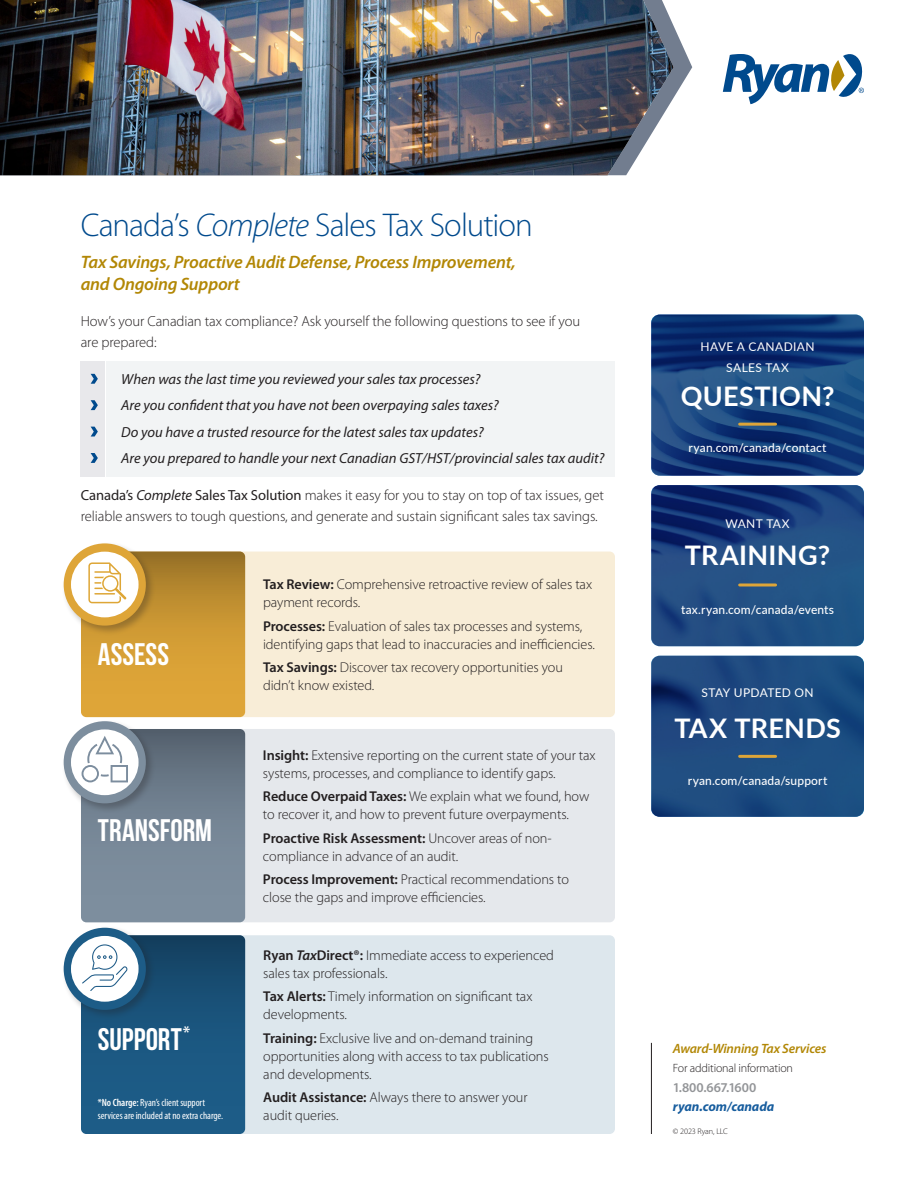
<style>
.page{position:relative;width:918px;height:1188px;background:#fff}
.page>*{position:absolute;margin:0;border:0;box-sizing:border-box;transform-origin:0 0}
.PB__Front_Cover_Head{font:300 33px "Myriad Pro";letter-spacing:-.03em;color:#004a8d}
.main_header{font:700 31.2px "Bebas Neue";color:#fff}
.Prac_Bro_body{font:700 27px "Lato";letter-spacing:.015em;color:#fff}
.PB__Body_Copy{font:italic 600 18px/21.6px "Myriad Pro";letter-spacing:-.01em;color:#b28705}
.Prac_Bro_body-2{font:300 14.7px/21px "Myriad Pro";letter-spacing:-.005em;color:#231f20}
.Prac_Bro_body-3{font:italic 14.7px "Myriad Pro";color:#231f20}
.Prac_Bro_body-4{font:300 14.25px/18px "Myriad Pro";letter-spacing:-.005em;color:#231f20}
.t1{font:italic 600 13.5px "Myriad Pro";letter-spacing:-.015em;color:#b28705}
.t2{font:italic 700 13.5px "Myriad Pro";letter-spacing:-.005em;color:#175d9e}
.t3{font:600 13.5px "Myriad Pro";letter-spacing:-.005em;color:#939598}
.Prac_Bro_body-5{font:500 12px "Lato";letter-spacing:.01em;color:#fff}
.Prac_Bro_body-6{font:12px/21px "Lato";letter-spacing:.03em;color:#fff;text-align:center}
.t4{font:300 12px "Myriad Pro";letter-spacing:-.015em;color:#231f20}
.Prac_Bro_body-7{font:condensed 10.5px/13.5px "Myriad Pro";letter-spacing:-.005em;color:#fff}
.t5{font:300 8.25px "Myriad Pro";letter-spacing:-.01em;color:#231f20}
.s1{font-style:italic}
.s2{font-weight:400}
.s3{font-weight:400;font-style:italic}
.s4{font-weight:600}
.s5{font-weight:600;font-style:italic}
</style>
<div class="page">
<img style="left:651px;top:315px;width:213px;height:502px">
<svg style="left:651px;top:315px;width:213px;height:161px;background:#153d79"></svg>
<div style="left:81px;top:935px;width:534px;height:199px;background:#dde7ed;border-radius:5px"></div>
<div style="left:81px;top:729px;width:534px;height:193px;background:#e5e8ec;border-radius:5px"></div>
<div style="left:81px;top:552px;width:534px;height:165px;background:#f8edd7;border-radius:5px"></div>
<div style="left:81px;top:361px;width:24px;height:116px;background:#e8e8eb"></div>
<div style="left:107px;top:361px;width:508px;height:116px;background:#f2f4f5"></div>
<svg style="left:91px;top:374px;width:7px;height:10px"></svg>
<svg style="left:91px;top:400px;width:7px;height:10px"></svg>
<svg style="left:91px;top:427px;width:7px;height:10px"></svg>
<svg style="left:91px;top:453px;width:7px;height:10px"></svg>
<svg style="left:674px;top:27px;width:18px;height:70px"></svg>
<svg style="left:723px;top:54px;width:141px;height:50px"></svg>
<img style="left:0;top:0;width:674px;height:175px">
<hr style="left:651px;top:1043px;width:1px;height:91px;background:#231f20">
<div style="left:81px;top:729px;width:164px;height:193px;background:linear-gradient(to bottom,#5c6977,#8597a8);border-radius:5px"></div>
<div style="left:81px;top:935px;width:164px;height:199px;background:linear-gradient(to bottom,#154466,#1f628f);border-radius:5px"></div>
<svg style="left:81px;top:552px;width:164px;height:165px;background:#cd9833"></svg>
<div style="left:62px;top:542px;width:94px;height:94px;background:#231f20;opacity:.3"></div>
<div style="left:64px;top:543px;width:82px;height:83px;background:#dea538;border-radius:50%"></div>
<div style="left:71px;top:552px;width:68px;height:65px;background:#fff;border-radius:50%"></div>
<svg style="left:88px;top:562px;width:38px;height:41px"></svg>
<div style="left:62px;top:719px;width:94px;height:94px;background:#231f20;opacity:.3"></div>
<div style="left:64px;top:721px;width:82px;height:82px;background:#7d8e9e;border-radius:50%"></div>
<div style="left:71px;top:729px;width:68px;height:66px;background:#fff;border-radius:50%"></div>
<svg style="left:82px;top:736px;width:46px;height:46px"></svg>
<div style="left:62px;top:926px;width:94px;height:94px;background:#231f20;opacity:.3"></div>
<div style="left:64px;top:928px;width:82px;height:82px;background:#1d5c87;border-radius:50%"></div>
<div style="left:71px;top:936px;width:68px;height:66px;background:#fff;border-radius:50%"></div>
<svg style="left:82px;top:944px;width:45px;height:47px"></svg>
<svg style="left:651px;top:485px;width:213px;height:161px;background:#1d467e"></svg>
<svg style="left:651px;top:656px;width:213px;height:161px;background:#1c4a7f"></svg>
<hr style="left:740px;top:423px;width:36px;height:3px;background:#dea538">
<hr style="left:740px;top:755px;width:36px;height:3px;background:#dea538">
<hr style="left:740px;top:583px;width:36px;height:3px;background:#dea538">
<p class="PB__Front_Cover_Head" style="left:81px;top:205px;width:454px">Canada’s <span class="s1">Complete</span> Sales Tax Solution</p>
<p class="PB__Body_Copy" style="left:81px;top:251px;width:437px">Tax Savings, Proactive Audit Defense, Process Improvement, and Ongoing Support</p>
<p class="Prac_Bro_body-2" style="left:81px;top:310px;width:501px">How’s your Canadian tax compliance? Ask yourself the following questions to see if you are prepared:</p>
<p class="Prac_Bro_body-3" style="left:121px;top:370px;width:361px">When was the last time you reviewed your sales tax processes?</p>
<p class="Prac_Bro_body-3" style="left:121px;top:396px;width:379px">Are you confident that you have not been overpaying sales taxes?</p>
<p class="Prac_Bro_body-3" style="left:121px;top:423px;width:364px">Do you have a trusted resource for the latest sales tax updates?</p>
<p class="Prac_Bro_body-3" style="left:121px;top:449px;width:485px">Are you prepared to handle your next Canadian GST/HST/provincial sales tax audit?</p>
<p class="Prac_Bro_body-2" style="left:81px;top:485px;width:525px"><span class="s2">Canada’s</span> <span class="s3">Complete</span> <span class="s2">Sales Tax Solution</span> makes it easy for you to stay on top of tax issues, get reliable answers to tough questions, and generate and sustain significant sales tax savings.</p>
<p class="main_header" style="left:98px;top:637px;width:73px">ASSESS</p>
<p class="main_header" style="left:98px;top:813px;width:116px">TRANSFORM</p>
<p class="main_header" style="left:98px;top:1022px;width:94px">SUPPORT<sup>*</sup></p>
<p class="Prac_Bro_body-7" style="left:98px;top:1096px;width:127px"><span class="s4">*No Charge:</span> Ryan’s client support services are included at no extra charge.</p>
<p class="Prac_Bro_body-4" style="left:263px;top:575px;width:331px"><span class="s4">Tax Review:</span> Comprehensive retroactive review of sales tax payment records.</p>
<p class="Prac_Bro_body-4" style="left:263px;top:617px;width:333px"><span class="s4">Processes:</span> Evaluation of sales tax processes and systems, identifying gaps that lead to inaccuracies and inefficiencies.</p>
<p class="Prac_Bro_body-4" style="left:263px;top:658px;width:301px"><span class="s4">Tax Savings:</span> Discover tax recovery opportunities you didn’t know existed.</p>
<p class="Prac_Bro_body-4" style="left:263px;top:746px;width:334px"><span class="s4">Insight:</span> Extensive reporting on the current state of your tax systems, processes, and compliance to identify gaps.</p>
<p class="Prac_Bro_body-4" style="left:263px;top:787px;width:328px"><span class="s4">Reduce Overpaid Taxes:</span> We explain what we found, how to recover it, and how to prevent future overpayments.</p>
<p class="Prac_Bro_body-4" style="left:263px;top:829px;width:290px"><span class="s4">Proactive Risk Assessment:</span> Uncover areas of non&shy;compliance in advance of an audit.</p>
<p class="Prac_Bro_body-4" style="left:263px;top:870px;width:308px"><span class="s4">Process Improvement:</span> Practical recommendations to close the gaps and improve efficiencies.</p>
<p class="Prac_Bro_body-4" style="left:263px;top:946px;width:292px"><span class="s4">Ryan</span> <span class="s5">Tax</span><span class="s4">Direct®:</span> Immediate access to experienced sales tax professionals.</p>
<p class="Prac_Bro_body-4" style="left:263px;top:987px;width:271px"><span class="s4">Tax Alerts:</span> Timely information on significant tax developments.</p>
<p class="Prac_Bro_body-4" style="left:263px;top:1029px;width:287px"><span class="s4">Training:</span> Exclusive live and on-demand training opportunities along with access to tax publications and developments.</p>
<p class="Prac_Bro_body-4" style="left:263px;top:1088px;width:266px"><span class="s4">Audit Assistance:</span> Always there to answer your audit queries.</p>
<p class="Prac_Bro_body-6" style="left:701px;top:336px;width:116px">HAVE A CANADIAN<br>SALES TAX</p>
<p class="Prac_Bro_body" style="left:681px;top:377px;width:155px">QUESTION?</p>
<p class="Prac_Bro_body-5" style="left:689px;top:439px;width:139px">ryan.com/canada/contact</p>
<p class="Prac_Bro_body-6" style="left:726px;top:513px;width:66px">WANT TAX</p>
<p class="Prac_Bro_body" style="left:685px;top:536px;width:147px">TRAINING?</p>
<p class="Prac_Bro_body-5" style="left:681px;top:601px;width:155px">tax.ryan.com/canada/events</p>
<p class="Prac_Bro_body-6" style="left:702px;top:682px;width:113px">STAY UPDATED ON</p>
<p class="Prac_Bro_body" style="left:674px;top:708px;width:168px">TAX TRENDS</p>
<p class="Prac_Bro_body-5" style="left:688px;top:772px;width:141px">ryan.com/canada/support</p>
<p class="t1" style="left:673px;top:1040px;width:155px">Award-Winning Tax Services</p>
<p class="t4" style="left:673px;top:1061px;width:122px">For additional information</p>
<p class="t3" style="left:673px;top:1079px;width:85px">1.800.667.1600</p>
<p class="t2" style="left:673px;top:1098px;width:103px">ryan.com/canada</p>
<p class="t5" style="left:673px;top:1126px;width:56px">© 2023 Ryan, LLC</p>
</div>
